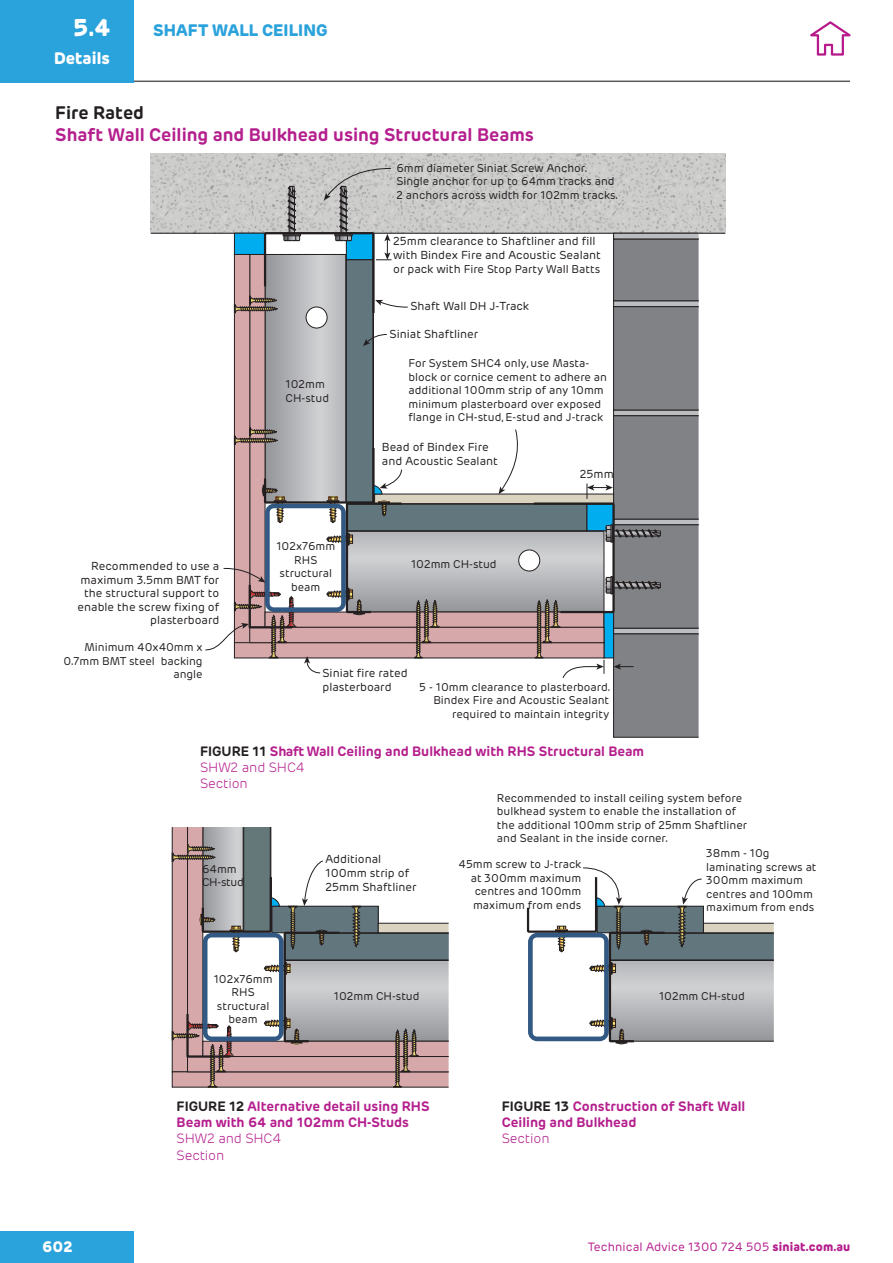
<style>
.page{position:relative;width:893px;height:1263px;background:#fff}
.page>*{position:absolute;margin:0;border:0;box-sizing:border-box;transform-origin:0 0}
.t1{font:800 24px "Rubrik Edge New";color:#fff}
.t2{font:700 18px "Rubrik Edge New";color:#b41e8d}
.t3{font:700 18px "Rubrik Edge New";color:#231f20}
.t4{font:800 16.5px "Rubrik Edge New";letter-spacing:.005em;color:#2aa2db}
.t5{font:800 16.5px "Rubrik Edge New";color:#fff}
.t6{font:800 15px "Rubrik Edge New";color:#fff}
.t7{font:700 13.5px/16.2px "Rubrik Edge New";color:#b41e8d}
.t8{font:300 13.5px/16.2px "Rubrik Edge New";letter-spacing:-.01em;color:#b41e8d}
.t9{font:12px "Rubrik Edge New";letter-spacing:.01em;color:#b41e8d}
.t10{font:11.55px/13.8px "Rubrik Edge New";color:#231f20}
.t11{font:11.25px/13.5px "Rubrik Edge New";color:#231f20}
.t12{font:11.25px/13.5px "Rubrik Edge New";letter-spacing:-.025em;color:#231f20}
.s1{font-size:11.55px}
.s2{color:#231f20}
.s3{font-weight:300}
.s4{font-weight:800}
</style>
<div class="page">
<div style="left:0;top:1232px;width:134px;height:31px;background:#2aa2db"></div>
<div style="left:0;top:0;width:134px;height:82px;background:#2aa2db"></div>
<hr style="left:134px;top:81px;width:716px;height:1px;background:#575a5d">
<svg style="left:810px;top:21px;width:41px;height:35px"></svg>
<svg style="left:267px;top:315px;width:79px;height:112px;background:#b5b6b9"></svg>
<svg style="left:151px;top:153px;width:574px;height:80px;background:#c8c8c7"></svg>
<hr style="left:151px;top:233px;width:574px;height:1px;background:#231f20">
<svg style="left:667px;top:961px;width:105px;height:78px;background:#b8b9bc"></svg>
<svg style="left:342px;top:961px;width:105px;height:78px;background:#b9babd"></svg>
<svg style="left:205px;top:829px;width:38px;height:15px"></svg>
<svg style="left:404px;top:532px;width:128px;height:78px;background:#b8b9bc"></svg>
<div style="left:347px;top:504px;width:240px;height:27px;background:#62767d"></div>
<div style="left:347px;top:504px;width:240px;height:27px;border:1px solid #231f20"></div>
<div style="left:250px;top:254px;width:15px;height:374px;background:#d6a8aa"></div>
<div style="left:234px;top:254px;width:16px;height:389px;background:#d6a8aa"></div>
<div style="left:234px;top:254px;width:16px;height:389px;border:1px solid #231f20"></div>
<div style="left:613px;top:239px;width:86px;height:62px;background:#808285;border:1px solid #231f20"></div>
<svg style="left:613px;top:301px;width:86px;height:5px"></svg>
<svg style="left:613px;top:410px;width:86px;height:6px"></svg>
<div style="left:613px;top:306px;width:86px;height:104px;background:#808285;border:1px solid #231f20"></div>
<svg style="left:661px;top:519px;width:38px;height:6px"></svg>
<div style="left:613px;top:416px;width:86px;height:103px;background:#808285"></div>
<svg style="left:661px;top:628px;width:38px;height:6px"></svg>
<div style="left:613px;top:525px;width:86px;height:103px;background:#808285"></div>
<svg style="left:613px;top:233px;width:86px;height:6px"></svg>
<div style="left:613px;top:634px;width:86px;height:103px;background:#808285;border:1px solid #231f20"></div>
<div style="left:272px;top:906px;width:106px;height:27px;background:#62767d"></div>
<div style="left:272px;top:906px;width:106px;height:27px;border:1px solid #231f20"></div>
<div style="left:265px;top:612px;width:339px;height:15px;background:#d6a8aa"></div>
<div style="left:375px;top:494px;width:239px;height:10px;background:#dad3bf"></div>
<div style="left:374px;top:494px;width:240px;height:10px;border:1px solid #231f20"></div>
<div style="left:234px;top:643px;width:370px;height:15px;background:#d6a8aa"></div>
<div style="left:250px;top:627px;width:354px;height:16px;background:#d6a8aa"></div>
<div style="left:250px;top:627px;width:354px;height:16px;border:1px solid #231f20"></div>
<div style="left:519px;top:550px;width:21px;height:21px;background:#fff;border-radius:50%"></div>
<div style="left:518px;top:550px;width:22px;height:21px;border:1px solid #231f20;border-radius:50%"></div>
<div style="left:187px;top:827px;width:16px;height:230px;background:#d6a8aa;border:1px solid #231f20"></div>
<div style="left:172px;top:827px;width:16px;height:245px;background:#d6a8aa;border:1px solid #231f20"></div>
<div style="left:203px;top:1041px;width:246px;height:16px;background:#d6a8aa;border:1px solid #231f20"></div>
<div style="left:285px;top:933px;width:164px;height:27px;background:#62767d;border:1px solid #231f20"></div>
<div style="left:378px;top:923px;width:71px;height:10px;background:#dad3bf;border:1px solid #231f20"></div>
<div style="left:172px;top:1072px;width:277px;height:15px;background:#d6a8aa"></div>
<div style="left:187px;top:1056px;width:262px;height:16px;background:#d6a8aa;border:1px solid #231f20"></div>
<div style="left:244px;top:827px;width:26px;height:105px;background:#64787a"></div>
<div style="left:597px;top:906px;width:106px;height:27px;background:#62767d"></div>
<div style="left:597px;top:906px;width:107px;height:27px;border:1px solid #231f20"></div>
<div style="left:610px;top:933px;width:164px;height:27px;background:#62767d;border:1px solid #231f20"></div>
<div style="left:703px;top:923px;width:71px;height:10px;background:#dad3bf;border:1px solid #231f20"></div>
<div style="left:346px;top:260px;width:27px;height:242px;background:#62767d"></div>
<div style="left:346px;top:260px;width:27px;height:243px;border:1px solid #231f20"></div>
<div style="left:306px;top:307px;width:21px;height:21px;background:#fff;border-radius:50%"></div>
<div style="left:306px;top:307px;width:21px;height:21px;border:1px solid #231f20;border-radius:50%"></div>
<svg style="left:393px;top:1029px;width:26px;height:59px"></svg>
<svg style="left:414px;top:600px;width:25px;height:58px"></svg>
<hr style="left:347px;top:531px;width:257px;height:1px;background:#231f20">
<hr style="left:346px;top:254px;width:1px;height:248px;background:#231f20">
<hr style="left:285px;top:960px;width:164px;height:1px;background:#231f20">
<hr style="left:243px;top:827px;width:1px;height:105px;background:#231f20">
<hr style="left:610px;top:960px;width:164px;height:1px;background:#231f20">
<svg style="left:352px;top:906px;width:9px;height:41px"></svg>
<svg style="left:499px;top:429px;width:22px;height:65px"></svg>
<svg style="left:363px;top:334px;width:24px;height:12px"></svg>
<svg style="left:205px;top:427px;width:199px;height:246px"></svg>
<svg style="left:234px;top:168px;width:174px;height:147px"></svg>
<svg style="left:532px;top:483px;width:129px;height:195px"></svg>
<svg style="left:172px;top:844px;width:170px;height:243px"></svg>
<svg style="left:678px;top:879px;width:24px;height:68px"></svg>
<svg style="left:526px;top:867px;width:141px;height:177px"></svg>
<h1 class="t1" style="left:73px;top:12px;width:39px">5.4</h1>
<h3 class="t5" style="left:54px;top:47px;width:57px">Details</h3>
<h3 class="t4" style="left:153px;top:20px;width:176px">SHAFT WALL CEILING</h3>
<h2 class="t3" style="left:55px;top:102px;width:90px">Fire Rated</h2>
<h2 class="t2" style="left:55px;top:123px;width:480px">Shaft Wall Ceiling and Bulkhead using Structural Beams</h2>
<p class="t11" style="left:396px;top:161px;width:223px">6mm diameter Siniat Screw Anchor.<br>Single anchor for up to 64mm tracks and<br>2 anchors across width for 102mm tracks.</p>
<p class="t10" style="left:393px;top:234px;width:209px">25mm clearance to Shaftliner and fill with Bindex Fire and Acoustic Sealant</p>
<p class="t11" style="left:393px;top:262px;width:208px"><span class="s1">or pack with</span> Fire Stop Party Wall Batts</p>
<p class="t10" style="left:410px;top:299px;width:120px">Shaft Wall DH J-Track</p>
<p class="t10" style="left:78px;top:559px;width:143px;text-align:right">Recommended to use a maximum 3.5mm BMT for the structural support to enable the screw fixing of plasterboard</p>
<p class="t11" style="left:63px;top:641px;width:141px;text-align:right">Minimum 40x40mm x<br>0.7mm BMT steel backing angle</p>
<p class="t11" style="left:286px;top:378px;width:45px">102mm<br>CH-stud</p>
<p class="t11" style="left:276px;top:540px;width:60px;text-align:center">102x76mm<br>RHS structural beam</p>
<p class="t10" style="left:390px;top:327px;width:90px">Siniat Shaftliner</p>
<p class="t11" style="left:409px;top:357px;width:200px">For System SHC4 only, use Masta&shy;block or cornice cement to adhere an additional 100mm strip of any 10mm minimum plasterboard over exposed flange in CH-stud, E-stud and J-track</p>
<p class="t10" style="left:382px;top:441px;width:117px">Bead of Bindex Fire and Acoustic Sealant</p>
<p class="t11" style="left:411px;top:557px;width:87px">102mm CH-stud</p>
<p class="t10" style="left:580px;top:467px;width:35px">25mm</p>
<p class="t10" style="left:322px;top:666px;width:87px">Siniat fire rated plasterboard</p>
<p class="t11" style="left:419px;top:680px;width:192px;text-align:right">5 - 10mm clearance to plasterboard.<br>Bindex Fire and Acoustic Sealant required to maintain integrity</p>
<p class="t7" style="left:200px;top:743px;width:446px"><span class="s2">FIGURE 11</span> Shaft Wall Ceiling and Bulkhead with RHS Structural Beam<br><span class="s3">SHW2 and SHC4<br>Section</span></p>
<p class="t12" style="left:202px;top:862px;width:43px">64mm<br>CH-stud</p>
<p class="t11" style="left:214px;top:972px;width:60px;text-align:center">102x76mm<br>RHS structural beam</p>
<p class="t11" style="left:497px;top:791px;width:252px">Recommended to install ceiling system before bulkhead system to enable the installation of the additional 100mm strip of 25mm Shaftliner and Sealant in the inside corner.</p>
<p class="t10" style="left:325px;top:852px;width:93px">Additional<br>100mm strip of<br>25mm Shaftliner</p>
<p class="t11" style="left:706px;top:847px;width:112px">38mm - 10g laminating screws at<br>300mm maximum centres and 100mm maximum from ends</p>
<p class="t11" style="left:459px;top:857px;width:124px;text-align:right">45mm screw to J-track at 300mm maximum centres and 100mm maximum from ends</p>
<p class="t11" style="left:334px;top:990px;width:87px">102mm CH-stud</p>
<p class="t11" style="left:659px;top:990px;width:87px">102mm CH-stud</p>
<h3 class="t6" style="left:42px;top:1237px;width:32px">602</h3>
<p class="t7" style="left:177px;top:1098px;width:254px"><span class="s2">FIGURE 12</span> Alternative detail using RHS<br>Beam with 64 and 102mm CH-Studs</p>
<p class="t8" style="left:177px;top:1131px;width:106px">SHW2 and SHC4<br>Section</p>
<p class="t7" style="left:502px;top:1098px;width:245px"><span class="s2">FIGURE 13</span> Construction of Shaft Wall<br>Ceiling and Bulkhead</p>
<p class="t8" style="left:502px;top:1131px;width:49px">Section</p>
<p class="t9" style="left:588px;top:1239px;width:264px">Technical Advice 1300 724 505 <span class="s4">siniat.com.au</span></p>
</div>
